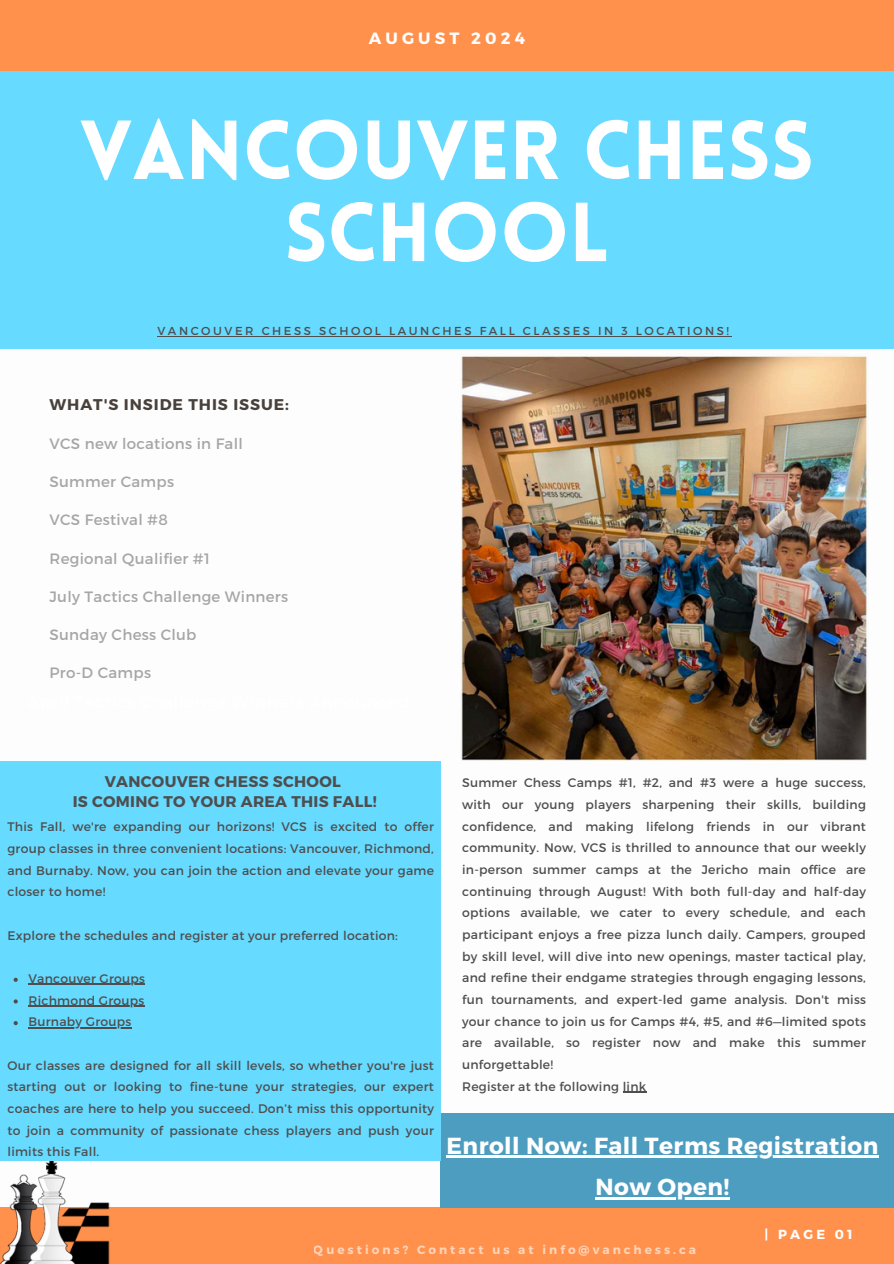
<style>
.page{position:relative;width:894px;height:1264px;background:#fff}
.page>*{position:absolute;margin:0;border:0;box-sizing:border-box;transform-origin:0 0}
.t1{font:900 81.75px/82.2px "Lovelo";color:#fff;text-align:center}
.t2{font:700 23.25px "Montserrat";letter-spacing:.02em;color:#fff}
.t3{font:700 16.35px "Montserrat";letter-spacing:.25em;color:#fff}
.t4{font:700 15.45px/20.2px "Montserrat";letter-spacing:.02em;color:#4e4e4e;text-align:center}
.t5{font:700 15.45px "Montserrat";letter-spacing:.06em;color:#48413b}
.t6{font:15px "Montserrat";letter-spacing:.02em;color:#a6a6a6}
.t7{font:700 13.05px "Montserrat";letter-spacing:.25em;color:#fff}
.t8{font:12.3px/21.6px "Montserrat";letter-spacing:.02em;color:#4e4e4e;text-align:justify}
.t9{font:700 12px "Montserrat";letter-spacing:.25em;color:#fff}
.t10{font:11.55px "Montserrat";letter-spacing:.22em;color:#4e4e4e}
.s1{color:#fdfdfd}
</style>
<div class="page">
<div style="left:0;top:0;width:893px;height:349px;background:#66daff"></div>
<div style="left:0;top:0;width:893px;height:71px;background:#ff914d"></div>
<div style="left:0;top:1207px;width:893px;height:56px;background:#ff914d"></div>
<div style="left:440px;top:1113px;width:453px;height:94px;background:#4d9dc1"></div>
<img style="left:0;top:1160px;width:118px;height:102px">
<hr style="left:446px;top:1155px;width:432px;height:3px;background:#fff">
<hr style="left:595px;top:1197px;width:134px;height:2px;background:#fff">
<div style="left:0;top:760px;width:440px;height:400px;background:#66daff"></div>
<img style="left:460px;top:355px;width:407px;height:406px">
<hr style="left:157px;top:336px;width:574px;height:1px;background:#4e4e4e">
<svg style="left:14px;top:977px;width:4px;height:4px"></svg>
<hr style="left:28px;top:983px;width:117px;height:1px;background:#4e4e4e">
<svg style="left:14px;top:999px;width:4px;height:4px"></svg>
<hr style="left:28px;top:1005px;width:117px;height:1px;background:#4e4e4e">
<svg style="left:14px;top:1021px;width:4px;height:4px"></svg>
<hr style="left:28px;top:1027px;width:103px;height:1px;background:#4e4e4e">
<svg style="left:623px;top:1091px;width:23px;height:1px"></svg>
<h5 class="t3" style="left:369px;top:28px;width:158px">AUGUST 2024</h5>
<h6 class="t1" style="left:80px;top:117px;width:735px">VANCOUVER CHESS<br>SCHOO<span class="s1">L</span></h6>
<h5 class="t10" style="left:157px;top:323px;width:573px">VANCOUVER CHESS SCHOOL LAUNCHES FALL CLASSES IN 3 LOCATIONS!</h5>
<h5 class="t5" style="left:50px;top:394px;width:241px">WHAT'S INSIDE THIS ISSUE:</h5>
<h5 class="t6" style="left:50px;top:434px;width:195px">VCS new locations in Fall</h5>
<h5 class="t6" style="left:50px;top:472px;width:126px">Summer Camps</h5>
<h4 class="t6" style="left:50px;top:510px;width:120px">VCS Festival #8</h4>
<p class="t6" style="left:50px;top:548px;width:162px">Regional Qualifier #1</p>
<h3 class="t6" style="left:50px;top:587px;width:240px">July Tactics Challenge Winners</h3>
<p class="t6" style="left:50px;top:625px;width:148px">Sunday Chess Club</p>
<p class="t6" style="left:50px;top:663px;width:103px">Pro-D Camps</p>
<p class="t4" style="left:73px;top:770px;width:305px">VANCOUVER CHESS SCHOOL<br>IS COMING TO YOUR AREA THIS FALL!</p>
<p class="t8" style="left:7px;top:815px;width:428px">This Fall, we're expanding our horizons! VCS is excited to offer group classes in three convenient locations: Vancouver, Richmond, and Burnaby. Now, you can join the action and elevate your game closer to home!</p>
<p class="t8" style="left:7px;top:923px;width:392px">Explore the schedules and register at your preferred location:</p>
<p class="t8" style="left:28px;top:967px;width:118px">Vancouver Groups</p>
<p class="t8" style="left:28px;top:988px;width:117px">Richmond Groups</p>
<p class="t8" style="left:28px;top:1010px;width:104px">Burnaby Groups</p>
<h2 class="t8" style="left:7px;top:1053px;width:428px">Our classes are designed for all skill levels, so whether you're just starting out or looking to fine-tune your strategies, our expert coaches are here to help you succeed. Don’t miss this opportunity to join a community of passionate chess players and push your limits this Fall.</h2>
<p class="t8" style="left:462px;top:771px;width:405px">Summer Chess Camps #1, #2, and #3 were a huge success, with our young players sharpening their skills, building confidence, and making lifelong friends in our vibrant community. Now, VCS is thrilled to announce that our weekly in-person summer camps at the Jericho main office are continuing through August! With both full-day and half-day options available, we cater to every schedule, and each participant enjoys a free pizza lunch daily. Campers, grouped by skill level, will dive into new openings, master tactical play, and refine their endgame strategies through engaging lessons, fun tournaments, and expert-led game analysis. Don't miss your chance to join us for Camps #4, #5, and #6—limited spots are available, so register now and make this summer unforgettable!</p>
<p class="t8" style="left:462px;top:1074px;width:185px">Register at the following link</p>
<p class="t2" style="left:446px;top:1130px;width:433px">Enroll Now: Fall Terms Registration</p>
<h3 class="t2" style="left:595px;top:1171px;width:135px">Now Open!</h3>
<h3 class="t7" style="left:764px;top:1225px;width:90px">| PAGE 01</h3>
<p class="t9" style="left:313px;top:1241px;width:384px">Questions? Contact us at info@vanchess.ca</p>
</div>
